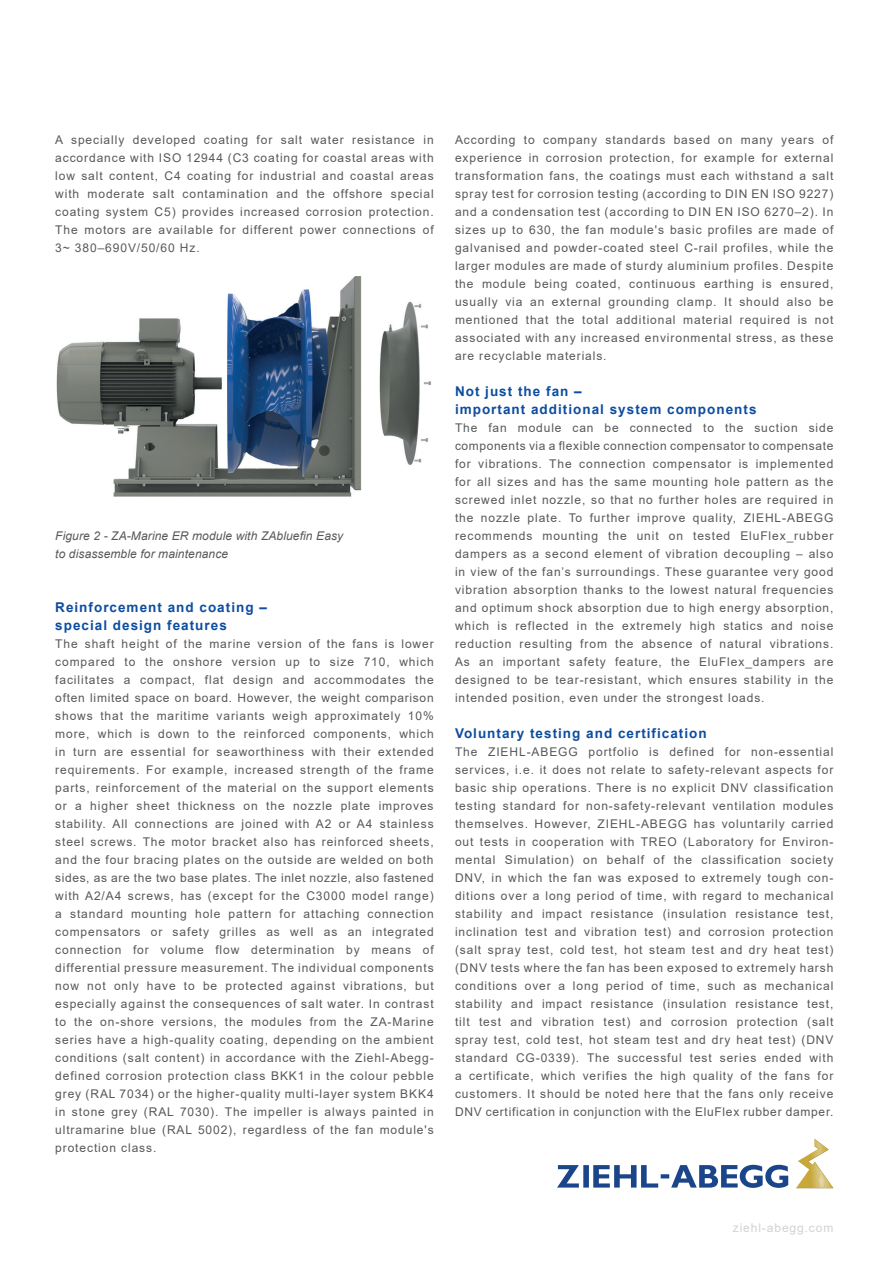
<style>
.page{position:relative;width:893px;height:1263px;background:#fff}
.page>*{position:absolute;margin:0;border:0;box-sizing:border-box;transform-origin:0 0}
.t1{font:700 13.5px/18px "Arial";letter-spacing:.075em;color:#0d4da1}
.t2{font:12px/18px "Arial";letter-spacing:.075em;color:#57585a;text-align:justify}
.t3{font:italic 12px/18px "Arial";letter-spacing:.01em;color:#57585a}
.t4{font:12px "Arial";letter-spacing:.075em;color:#d1d2d4}
</style>
<div class="page">
<svg style="left:557px;top:1165px;width:231px;height:23px"></svg>
<svg style="left:796px;top:1139px;width:37px;height:50px"></svg>
<img style="left:56px;top:276px;width:375px;height:221px">
<p class="t2" style="left:55px;top:131px;width:380px">A specially developed coating for salt water resistance in accordance with ISO 12944 (C3 coating for coastal areas with low salt content, C4 coating for industrial and coastal areas with moderate salt contamination and the offshore special coating system C5) provides increased corrosion protection.<br>The motors are available for different power connections of 3~ 380–690V/50/60 Hz.</p>
<p class="t3" style="left:55px;top:527px;width:289px">Figure 2 - ZA-Marine ER module with ZAbluefin Easy to disassemble for maintenance</p>
<p class="t1" style="left:55px;top:598px;width:213px">Reinforcement and coating – special design features</p>
<p class="t2" style="left:55px;top:635px;width:380px">The shaft height of the marine version of the fans is lower compared to the onshore version up to size 710, which facilitates a compact, flat design and accommodates the often limited space on board. However, the weight comparison shows that the maritime variants weigh approximately 10% more, which is down to the reinforced components, which in turn are essential for seaworthiness with their extended requirements. For example, increased strength of the frame parts, reinforcement of the material on the support elements or a higher sheet thickness on the nozzle plate improves stability. All connections are joined with A2 or A4 stainless steel screws. The motor bracket also has reinforced sheets, and the four bracing plates on the outside are welded on both sides, as are the two base plates. The inlet nozzle, also fastened with A2/A4 screws, has (except for the C3000 model range) a standard mounting hole pattern for attaching connection compensators or safety grilles as well as an integrated connection for volume flow determination by means of differential pressure measurement. The individual components now not only have to be protected against vibrations, but especially against the consequences of salt water. In contrast to the on-shore versions, the modules from the ZA-Marine series have a high-quality coating, depending on the ambient conditions (salt content) in accordance with the Ziehl-Abegg&shy;defined corrosion protection class BKK1 in the colour pebble grey (RAL 7034) or the higher-quality multi-layer system BKK4 in stone grey (RAL 7030). The impeller is always painted in ultramarine blue (RAL 5002), regardless of the fan module's protection class.</p>
<p class="t2" style="left:455px;top:131px;width:380px">According to company standards based on many years of experience in corrosion protection, for example for external transformation fans, the coatings must each withstand a salt spray test for corrosion testing (according to DIN EN ISO 9227) and a condensation test (according to DIN EN ISO 6270–2). In sizes up to 630, the fan module's basic profiles are made of galvanised and powder-coated steel C-rail profiles, while the larger modules are made of sturdy aluminium profiles. Despite the module being coated, continuous earthing is ensured, usually via an external grounding clamp. It should also be mentioned that the total additional material required is not associated with any increased environmental stress, as these are recyclable materials.</p>
<p class="t1" style="left:455px;top:382px;width:303px">Not just the fan –<br>important additional system components</p>
<p class="t2" style="left:455px;top:419px;width:380px">The fan module can be connected to the suction side components via a flexible connection compensator to compensate for vibrations. The connection compensator is implemented for all sizes and has the same mounting hole pattern as the screwed inlet nozzle, so that no further holes are required in the nozzle plate. To further improve quality, ZIEHL-ABEGG recommends mounting the unit on tested EluFlex_rubber dampers as a second element of vibration decoupling – also in view of the fan’s surroundings. These guarantee very good vibration absorption thanks to the lowest natural frequencies and optimum shock absorption due to high energy absorption, which is reflected in the extremely high statics and noise reduction resulting from the absence of natural vibrations.<br>As an important safety feature, the EluFlex_dampers are designed to be tear-resistant, which ensures stability in the intended position, even under the strongest loads.</p>
<p class="t1" style="left:455px;top:724px;width:253px">Voluntary testing and certification</p>
<p class="t2" style="left:455px;top:743px;width:380px">The ZIEHL-ABEGG portfolio is defined for non-essential services, i.e. it does not relate to safety-relevant aspects for basic ship operations. There is no explicit DNV classification testing standard for non-safety-relevant ventilation modules themselves. However, ZIEHL-ABEGG has voluntarily carried out tests in cooperation with TREO (Laboratory for Environ&shy;mental Simulation) on behalf of the classification society DNV, in which the fan was exposed to extremely tough con&shy;ditions over a long period of time, with regard to mechanical stability and impact resistance (insulation resistance test, inclination test and vibration test) and corrosion protection (salt spray test, cold test, hot steam test and dry heat test) (DNV tests where the fan has been exposed to extremely harsh conditions over a long period of time, such as mechanical stability and impact resistance (insulation resistance test, tilt test and vibration test) and corrosion protection (salt spray test, cold test, hot steam test and dry heat test) (DNV standard CG-0339). The successful test series ended with a certificate, which verifies the high quality of the fans for customers. It should be noted here that the fans only receive DNV certification in conjunction with the EluFlex rubber damper.</p>
<p class="t4" style="left:733px;top:1219px;width:102px">ziehl-abegg.com</p>
</div>
